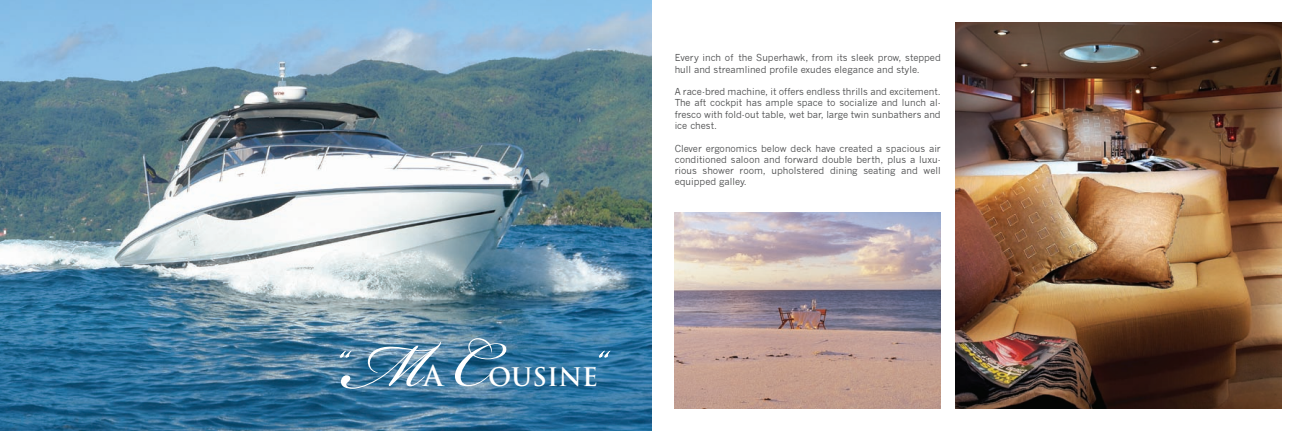
<style>
.page{position:relative;width:1304px;height:431px;background:#fff}
.page>*{position:absolute;margin:0;border:0;box-sizing:border-box;transform-origin:0 0}
.t1{font:96.2px "Bickham Script Pro";color:#fff}
.t2{font:70px "Bickham Script Pro";color:#fff}
.t3{font:700 27.9px "Trajan Pro";color:#fff}
.t4{font:700 25px "Trajan Pro";color:#fff}
.t5{font:9.4px/11.3px "News Gothic";color:#4b4c4d;text-align:justify}
</style>
<div class="page">
<img style="left:0;top:0;width:652px;height:431px">
<img style="left:955px;top:23px;width:326px;height:385px">
<img style="left:675px;top:212px;width:266px;height:196px">
<h1 class="t1" style="left:453px;top:293px;width:39px">C</h1>
<h1 class="t1" style="left:344px;top:296px;width:81px">M</h1>
<h2 class="t2" style="left:333px;top:311px;width:14px">“</h2>
<h2 class="t2" style="left:592px;top:311px;width:14px">“</h2>
<h3 class="t3" style="left:424px;top:359px;width:21px">A</h3>
<h3 class="t4" style="left:488px;top:361px;width:111px">OUSINE</h3>
<p class="t5" style="left:675px;top:52px;width:268px">Every inch of the Superhawk, from its sleek prow, stepped hull and streamlined profile exudes elegance and style.</p>
<p class="t5" style="left:675px;top:86px;width:268px">A race-bred machine, it offers endless thrills and excitement.<br>The aft cockpit has ample space to socialize and lunch al&shy;fresco with fold-out table, wet bar, large twin sunbathers and ice chest.</p>
<p class="t5" style="left:675px;top:142px;width:268px">Clever ergonomics below deck have created a spacious air conditioned saloon and forward double berth, plus a luxu&shy;rious shower room, upholstered dining seating and well equipped galley.</p>
</div>
